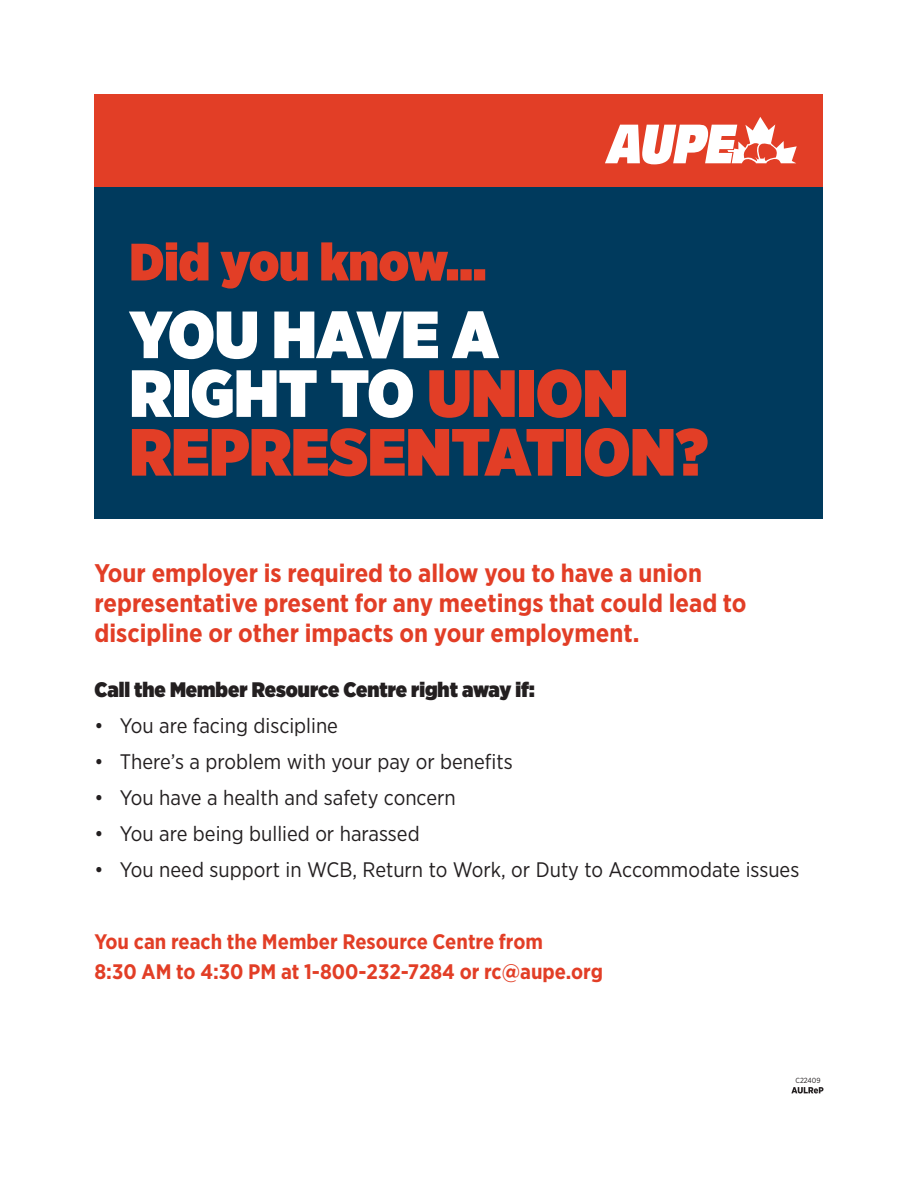
<style>
.page{position:relative;width:918px;height:1188px;background:#fff}
.page>*{position:absolute;margin:0;border:0;box-sizing:border-box;transform-origin:0 0}
.t1{font:900 66.6px/58.8px "Gotham Narrow";color:#e23e26}
.t2{font:900 52.5px "Gotham Narrow";color:#e23e26}
.t3{font:700 25.5px/30px "Gotham Narrow";color:#e23e26}
.t4{font:21px "Gotham Narrow";color:#231f20}
.t5{font:700 21px "Gotham Narrow";color:#e23e26}
.t6{font:900 21px "Gotham Narrow";color:#231f20}
.t7{font:7.35px "Gotham Narrow";color:#231f20}
.s1{color:#fff}
</style>
<div class="page">
<div style="left:94px;top:94px;width:730px;height:93px;background:#e23e26"></div>
<div style="left:94px;top:187px;width:730px;height:331px;background:#003a5d"></div>
<svg style="left:605px;top:117px;width:192px;height:47px"></svg>
<svg style="left:791px;top:1087px;width:32px;height:7px"></svg>
<p class="t2" style="left:130px;top:226px;width:358px">Did you know…</p>
<p class="t1" style="left:130px;top:304px;width:580px"><span class="s1">YOU HAVE A<br>RIGHT TO</span> UNION<br>REPRESENTATION?</p>
<p class="t3" style="left:94px;top:558px;width:654px">Your employer is required to allow you to have a union representative present for any meetings that could lead to discipline or other impacts on your employment.</p>
<p class="t6" style="left:94px;top:675px;width:442px">Call the Member Resource Centre right away if:</p>
<p class="t4" style="left:94px;top:712px;width:245px">• You are facing discipline</p>
<p class="t4" style="left:94px;top:748px;width:420px">• There’s a problem with your pay or benefits</p>
<p class="t4" style="left:94px;top:784px;width:363px">• You have a health and safety concern</p>
<p class="t4" style="left:94px;top:820px;width:327px">• You are being bullied or harassed</p>
<p class="t4" style="left:94px;top:856px;width:706px">• You need support in WCB, Return to Work, or Duty to Accommodate issues</p>
<p class="t5" style="left:94px;top:928px;width:450px">You can reach the Member Resource Centre from</p>
<p class="t5" style="left:94px;top:958px;width:510px">8:30 AM to 4:30 PM at 1-800-232-7284 or rc@aupe.org</p>
<p class="t7" style="left:796px;top:1076px;width:27px">C22409</p>
</div>
